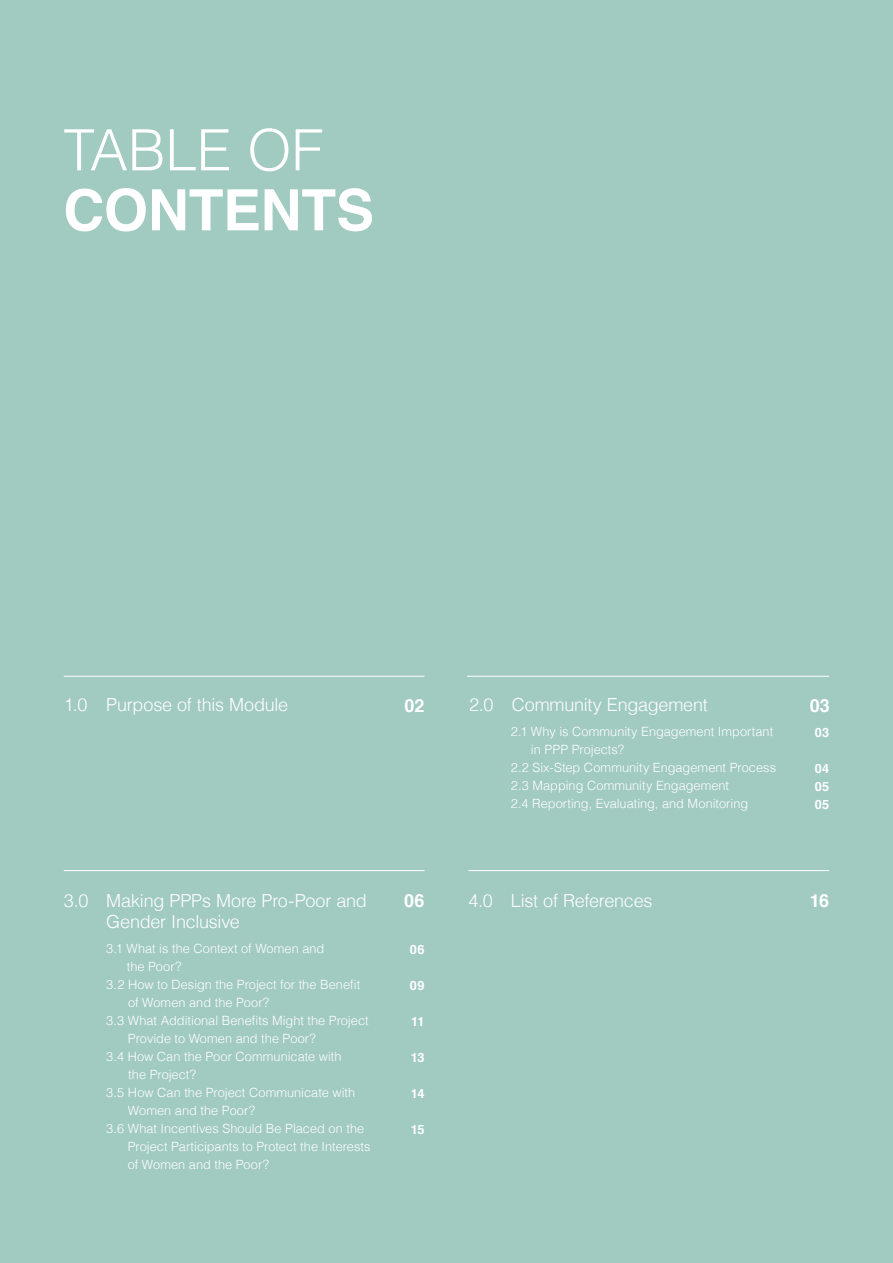
<style>
.page{position:relative;width:893px;height:1263px;background:#a1cac1}
.page>*{position:absolute;margin:0;border:0;box-sizing:border-box;transform-origin:0 0}
.t1{font:700 57px "Helvetica";letter-spacing:-.005em;color:#fff}
.t2{font:300 57px "Helvetica";letter-spacing:-.005em;color:#fff}
.t3{font:300 18px/21px "Helvetica";letter-spacing:-.01em;color:#fff}
.t4{font:700 18px "Helvetica";letter-spacing:.005em;color:#fff}
.t5{font:300 12.75px "Helvetica";letter-spacing:.005em;color:#fff}
.t6{font:700 12.75px/18px "Helvetica";letter-spacing:.025em;color:#fff;text-align:justify}
</style>
<div class="page">
<hr style="left:64px;top:870px;width:361px;height:1px;background:#fff">
<hr style="left:468px;top:870px;width:361px;height:1px;background:#fff">
<hr style="left:64px;top:676px;width:361px;height:1px;background:#fff">
<hr style="left:467px;top:676px;width:362px;height:1px;background:#fff">
<h1 class="t2" style="left:63px;top:126px;width:261px">TABLE OF</h1>
<h1 class="t1" style="left:63px;top:186px;width:312px">CONTENTS</h1>
<h2 class="t3" style="left:64px;top:696px;width:226px">1.0 Purpose of this Module</h2>
<h2 class="t3" style="left:469px;top:696px;width:240px">2.0 Community Engagement</h2>
<p class="t5" style="left:511px;top:726px;width:264px">2.1 Why is Community Engagement Important</p>
<p class="t5" style="left:531px;top:744px;width:95px">in PPP Projects?</p>
<p class="t5" style="left:511px;top:762px;width:267px">2.2 Six-Step Community Engagement Process</p>
<p class="t5" style="left:511px;top:780px;width:220px">2.3 Mapping Community Engagement</p>
<p class="t5" style="left:511px;top:798px;width:239px">2.4 Reporting, Evaluating, and Monitoring</p>
<h2 class="t4" style="left:404px;top:698px;width:22px">02</h2>
<h2 class="t4" style="left:810px;top:698px;width:22px">03</h2>
<p class="t6" style="left:815px;top:724px;width:16px">03</p>
<p class="t6" style="left:815px;top:760px;width:16px">04<br>05<br>05</p>
<h2 class="t3" style="left:106px;top:891px;width:262px;text-indent:-43px">3.0 Making PPPs More Pro-Poor and<br>Gender Inclusive</h2>
<h2 class="t3" style="left:468px;top:891px;width:186px">4.0 List of References</h2>
<h2 class="t4" style="left:404px;top:893px;width:22px">06</h2>
<h2 class="t4" style="left:810px;top:893px;width:21px">16</h2>
<p class="t5" style="left:106px;top:943px;width:220px">3.1 What is the Context of Women and</p>
<p class="t5" style="left:127px;top:961px;width:56px">the Poor?</p>
<p class="t5" style="left:106px;top:979px;width:256px">3.2 How to Design the Project for the Benefit</p>
<p class="t5" style="left:128px;top:997px;width:143px">of Women and the Poor?</p>
<p class="t5" style="left:106px;top:1015px;width:264px">3.3 What Additional Benefits Might the Project</p>
<p class="t5" style="left:128px;top:1033px;width:189px">Provide to Women and the Poor?</p>
<p class="t5" style="left:106px;top:1051px;width:237px">3.4 How Can the Poor Communicate with</p>
<p class="t5" style="left:128px;top:1069px;width:69px">the Project?</p>
<p class="t5" style="left:106px;top:1087px;width:250px">3.5 How Can the Project Communicate with</p>
<p class="t5" style="left:128px;top:1105px;width:129px">Women and the Poor?</p>
<p class="t5" style="left:106px;top:1123px;width:259px">3.6 What Incentives Should Be Placed on the</p>
<p class="t5" style="left:128px;top:1141px;width:244px">Project Participants to Protect the Interests</p>
<p class="t5" style="left:128px;top:1159px;width:143px">of Women and the Poor?</p>
<p class="t6" style="left:410px;top:941px;width:16px">06</p>
<p class="t6" style="left:410px;top:977px;width:16px">09</p>
<p class="t6" style="left:411px;top:1013px;width:15px">11</p>
<p class="t6" style="left:411px;top:1049px;width:15px">13</p>
<p class="t6" style="left:411px;top:1085px;width:15px">14</p>
<p class="t6" style="left:411px;top:1121px;width:15px">15</p>
</div>
